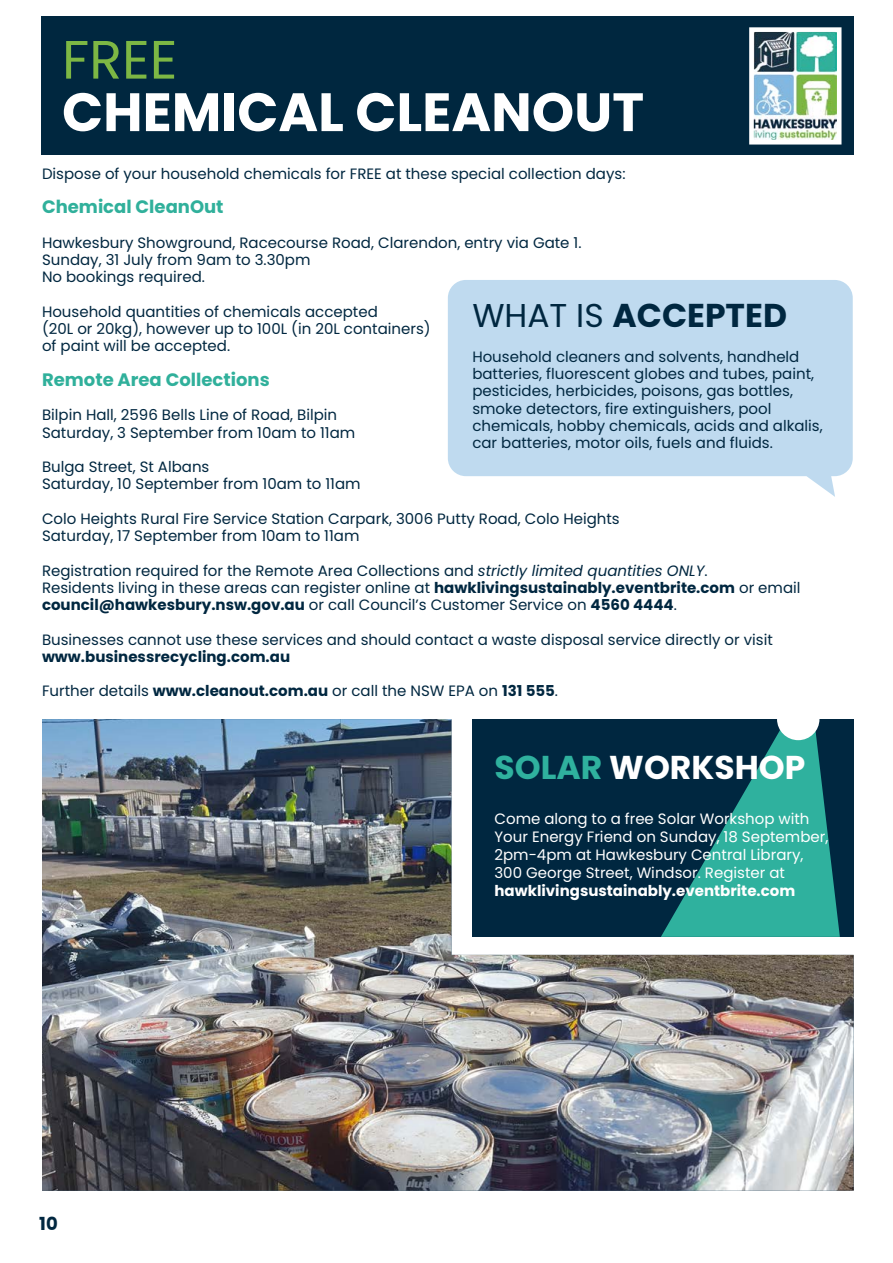
<style>
.page{position:relative;width:893px;height:1263px;background:#fff}
.page>*{position:absolute;margin:0;border:0;box-sizing:border-box;transform-origin:0 0}
.t1{font:700 54px "Poppins";color:#fff}
.t2{font:54px "Poppins";color:#7db744}
.t3{font:700 33px "Poppins";color:#002740}
.t4{font:700 33px "Poppins";color:#fff}
.t5{font:700 18px "Poppins";color:#30b09b}
.t6{font:700 18px "Poppins";color:#012740}
.t7{font:15px/17.2px "Poppins";color:#002740}
.t8{font:15px/18px "Poppins";color:#fff}
.t9{font:700 15px "Poppins";color:#002740}
.t10{font:700 15px "Poppins";color:#fff}
.s1{font-style:italic}
.s2{font-weight:700}
.s3{font-weight:400}
.s4{color:#2fb19e}
</style>
<div class="page">
<div style="left:41px;top:16px;width:813px;height:139px;background:#00273f"></div>
<img style="left:42px;top:719px;width:812px;height:472px">
<img style="left:749px;top:27px;width:93px;height:118px">
<svg style="left:448px;top:280px;width:405px;height:217px;background:#c5ddf0"></svg>
<p class="t2" style="left:62px;top:28px;width:117px">FREE</p>
<p class="t1" style="left:62px;top:81px;width:584px">CHEMICAL CLEANOUT</p>
<p class="t7" style="left:42px;top:165px;width:585px">Dispose of your household chemicals for FREE at these special collection days:</p>
<p class="t5" style="left:42px;top:197px;width:183px">Chemical CleanOut</p>
<p class="t7" style="left:42px;top:234px;width:541px">Hawkesbury Showground, Racecourse Road, Clarendon, entry via Gate 1.</p>
<p class="t7" style="left:42px;top:251px;width:270px">Sunday, 31 July from 9am to 3.30pm</p>
<p class="t7" style="left:42px;top:269px;width:164px">No bookings required.</p>
<p class="t7" style="left:42px;top:303px;width:337px">Household quantities of chemicals accepted</p>
<p class="t7" style="left:42px;top:320px;width:390px">(20L or 20kg), however up to 100L (in 20L containers)</p>
<p class="t7" style="left:42px;top:338px;width:190px">of paint will be accepted.</p>
<p class="t5" style="left:42px;top:369px;width:229px">Remote Area Collections</p>
<p class="t7" style="left:42px;top:407px;width:297px">Bilpin Hall, 2596 Bells Line of Road, Bilpin</p>
<p class="t7" style="left:42px;top:424px;width:315px">Saturday, 3 September from 10am to 11am</p>
<p class="t7" style="left:42px;top:458px;width:169px">Bulga Street, St Albans</p>
<p class="t7" style="left:42px;top:476px;width:320px">Saturday, 10 September from 10am to 11am</p>
<p class="t7" style="left:42px;top:510px;width:579px">Colo Heights Rural Fire Service Station Carpark, 3006 Putty Road, Colo Heights</p>
<p class="t7" style="left:42px;top:527px;width:319px">Saturday, 17 September from 10am to 11am</p>
<p class="t7" style="left:42px;top:562px;width:667px">Registration required for the Remote Area Collections and <span class="s1">strictly limited quantities ONLY</span>.</p>
<p class="t7" style="left:42px;top:579px;width:760px">Residents living in these areas can register online at <span class="s2">hawklivingsustainably.eventbrite.com</span> or email</p>
<p class="t9" style="left:42px;top:596px;width:636px">council@hawkesbury.nsw.gov.au <span class="s3">or call Council’s Customer Service on</span> 4560 4444<span class="s3">.</span></p>
<p class="t7" style="left:42px;top:631px;width:732px">Businesses cannot use these services and should contact a waste disposal service directly or visit</p>
<p class="t9" style="left:42px;top:648px;width:250px">www.businessrecycling.com.au</p>
<p class="t7" style="left:42px;top:683px;width:518px">Further details <span class="s2">www.cleanout.com.au</span> or call the NSW EPA on <span class="s2">131 555</span>.</p>
<p class="t3" style="left:472px;top:297px;width:316px"><span class="s3">WHAT IS</span> ACCEPTED</p>
<p class="t7" style="left:472px;top:348px;width:352px">Household cleaners and solvents, handheld batteries, fluorescent globes and tubes, paint, pesticides, herbicides, poisons, gas bottles, smoke detectors, fire extinguishers, pool chemicals, hobby chemicals, acids and alkalis, car batteries, motor oils, fuels and fluids.</p>
<p class="t4" style="left:494px;top:748px;width:312px"><span class="s4">SOLAR</span> WORKSHOP</p>
<p class="t6" style="left:39px;top:1213px;width:20px">10</p>
<p class="t8" style="left:494px;top:810px;width:335px">Come along to a free Solar Workshop with<br>Your Energy Friend on Sunday, 18 September,<br>2pm-4pm at Hawkesbury Central Library,</p>
<p class="t8" style="left:494px;top:864px;width:292px">300 George Street, Windsor. Register at</p>
<p class="t10" style="left:494px;top:882px;width:302px">hawklivingsustainably.eventbrite.com</p>
</div>
